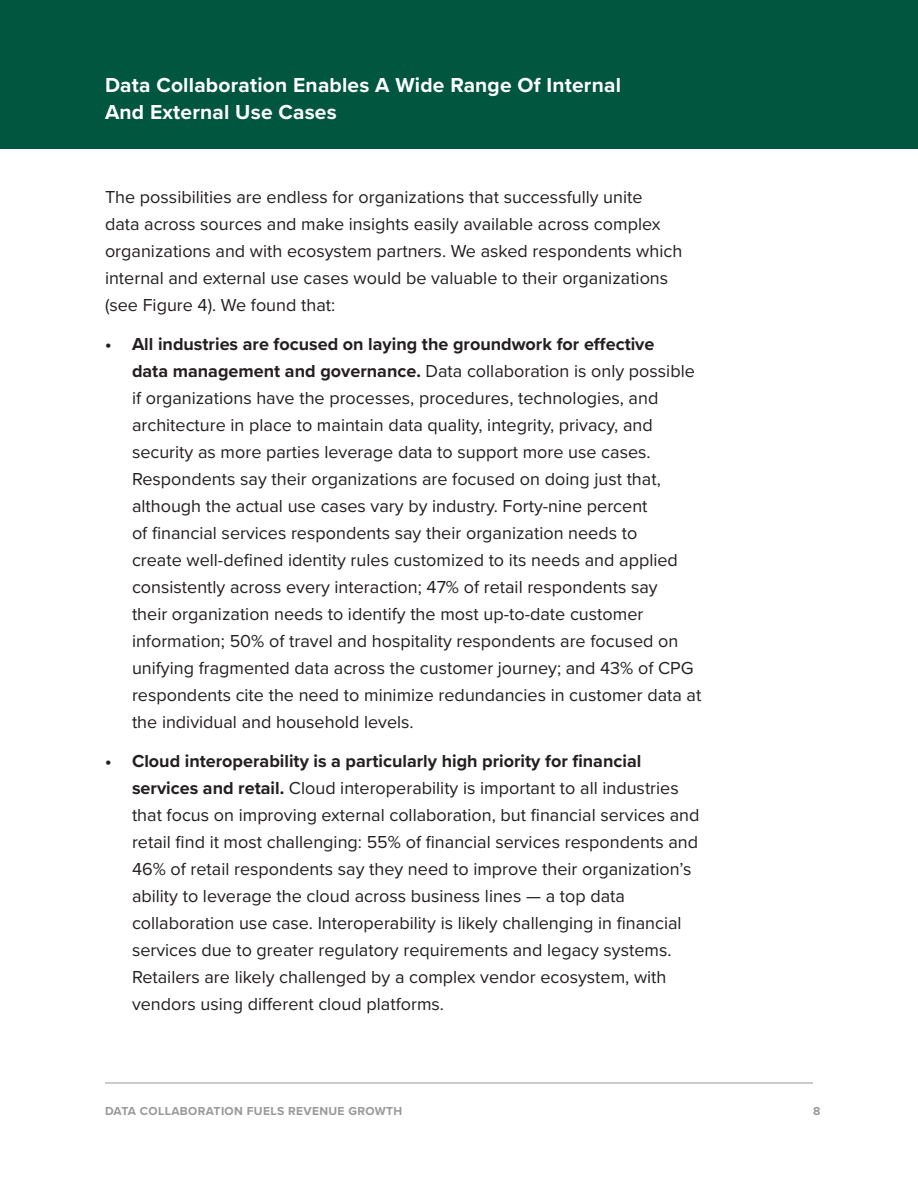
<style>
.page{position:relative;width:918px;height:1188px;background:#fff}
.page>*{position:absolute;margin:0;border:0;box-sizing:border-box;transform-origin:0 0}
.Section_Header__h2{font:700 21px/27px "Proxima Nova";letter-spacing:.01em;color:#fff}
.Body_Copy__p{font:18px/27px "Proxima Nova";color:#231f20}
.t1{font:700 12px "Proxima Nova";letter-spacing:.03em;color:#989999}
.s1{font-weight:700}
</style>
<div class="page">
<div style="left:0;top:0;width:918px;height:148px;background:#00563f"></div>
<hr style="left:105px;top:1083px;width:708px;height:1px;background:#989999">
<p class="Section_Header__h2" style="left:105px;top:71px;width:518px">Data Collaboration Enables A Wide Range Of Internal<br>And External Use Cases</p>
<p class="Body_Copy__p" style="left:105px;top:183px;width:579px">The possibilities are endless for organizations that successfully unite<br>data across sources and make insights easily available across complex organizations and with ecosystem partners. We asked respondents which internal and external use cases would be valuable to their organizations (see Figure 4). We found that:</p>
<p class="Body_Copy__p" style="left:132px;top:330px;width:571px;text-indent:-27px"><span class="s1">• All industries are focused on laying the groundwork for effective<br>data management and governance.</span> Data collaboration is only possible if organizations have the processes, procedures, technologies, and architecture in place to maintain data quality, integrity, privacy, and security as more parties leverage data to support more use cases.<br>Respondents say their organizations are focused on doing just that, although the actual use cases vary by industry. Forty-nine percent<br>of financial services respondents say their organization needs to<br>create well-defined identity rules customized to its needs and applied consistently across every interaction; 47% of retail respondents say<br>their organization needs to identify the most up-to-date customer information; 50% of travel and hospitality respondents are focused on unifying fragmented data across the customer journey; and 43% of CPG respondents cite the need to minimize redundancies in customer data at the individual and household levels.</p>
<p class="Body_Copy__p" style="left:132px;top:747px;width:569px;text-indent:-27px"><span class="s1">• Cloud interoperability is a particularly high priority for financial services and retail.</span> Cloud interoperability is important to all industries that focus on improving external collaboration, but financial services and retail find it most challenging: 55% of financial services respondents and 46% of retail respondents say they need to improve their organization’s ability to leverage the cloud across business lines — a top data collaboration use case. Interoperability is likely challenging in financial services due to greater regulatory requirements and legacy systems.<br>Retailers are likely challenged by a complex vendor ecosystem, with vendors using different cloud platforms.</p>
<p class="t1" style="left:105px;top:1102px;width:299px">DATA COLLABORATION FUELS REVENUE GROWTH</p>
<p class="t1" style="left:813px;top:1102px;width:9px">8</p>
</div>
